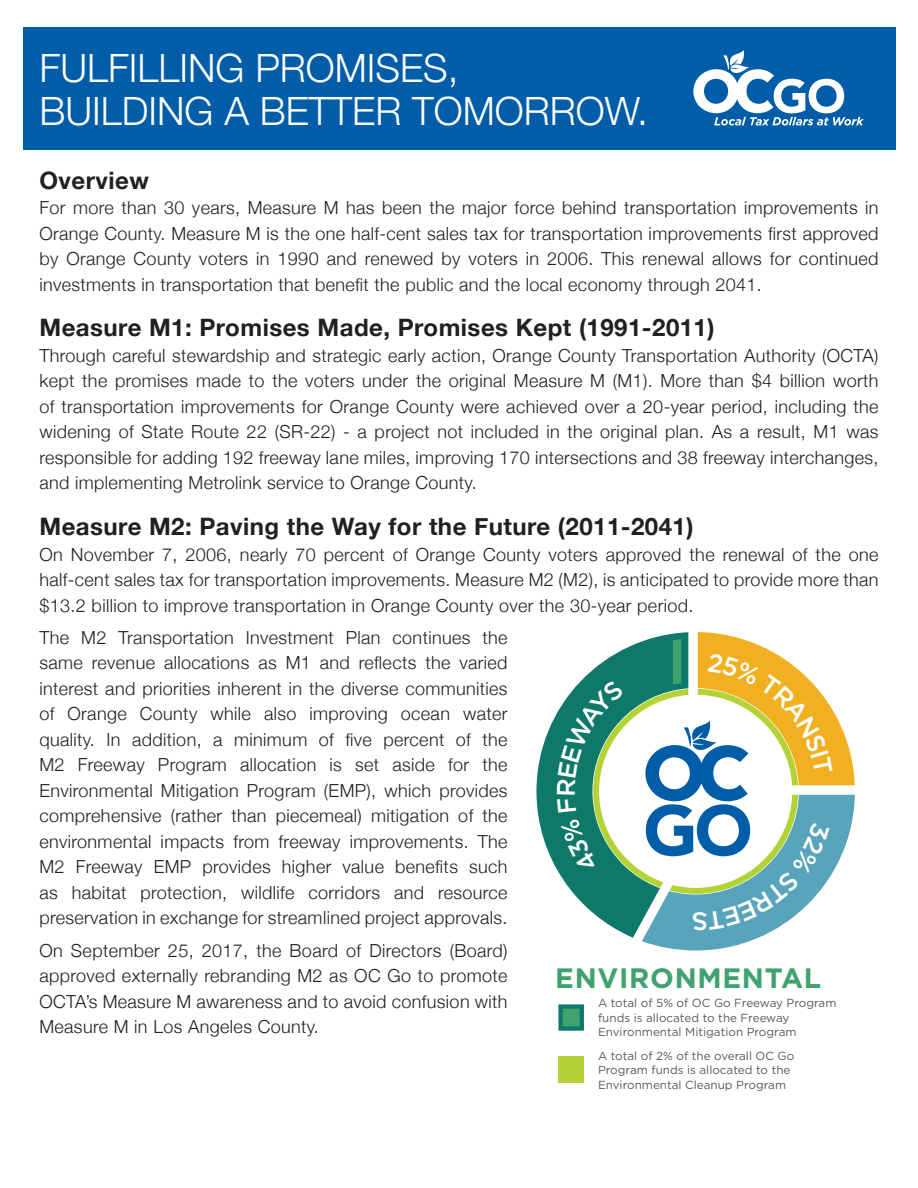
<style>
.page{position:relative;width:918px;height:1188px;background:#fff}
.page>*{position:absolute;margin:0;border:0;box-sizing:border-box;transform-origin:0 0}
.t1{font:300 39px/43.5px "Helvetica Neue";color:#fff}
.t2{font:700 28.05px "Gotham HTF";letter-spacing:.025em;color:#40a26f}
.t3{font:700 24px "Helvetica Neue";letter-spacing:.02em;color:#231f20}
.t4{font:300 18px/25.5px "Helvetica Neue";letter-spacing:.02em;color:#231f20;text-align:justify}
.t5{font:11.7px/14.5px "Gotham HTF";color:#58595b}
</style>
<div class="page">
<div style="left:23px;top:27px;width:872px;height:123px;background:#015da7"></div>
<svg style="left:693px;top:50px;width:171px;height:76px"></svg>
<svg style="left:536px;top:713px;width:21px;height:157px;fill:#0e7969"></svg>
<svg style="left:558px;top:1004px;width:26px;height:27px"></svg>
<div style="left:558px;top:1057px;width:26px;height:26px;background:#b2d236"></div>
<svg style="left:557px;top:632px;width:298px;height:319px"></svg>
<h1 class="t1" style="left:39px;top:44px;width:610px">FULFILLING PROMISES,<br>BUILDING A BETTER TOMORROW.</h1>
<h2 class="t3" style="left:39px;top:161px;width:111px">Overview</h2>
<h3 class="t4" style="left:39px;top:194px;width:841px">For more than 30 years, Measure M has been the major force behind transportation improvements in Orange County. Measure M is the one half-cent sales tax for transportation improvements first approved by Orange County voters in 1990 and renewed by voters in 2006. This renewal allows for continued investments in transportation that benefit the public and the local economy through 2041.</h3>
<h2 class="t3" style="left:39px;top:309px;width:677px">Measure M1: Promises Made, Promises Kept (1991-2011)</h2>
<h3 class="t4" style="left:39px;top:342px;width:841px">Through careful stewardship and strategic early action, Orange County Transportation Authority (OCTA) kept the promises made to the voters under the original Measure M (M1). More than $4 billion worth of transportation improvements for Orange County were achieved over a 20-year period, including the widening of State Route 22 (SR-22) - a project not included in the original plan. As a result, M1 was responsible for adding 192 freeway lane miles, improving 170 intersections and 38 freeway interchanges, and implementing Metrolink service to Orange County.</h3>
<h2 class="t3" style="left:39px;top:508px;width:656px">Measure M2: Paving the Way for the Future (2011-2041)</h2>
<h3 class="t4" style="left:39px;top:540px;width:841px">On November 7, 2006, nearly 70 percent of Orange County voters approved the renewal of the one half-cent sales tax for transportation improvements. Measure M2 (M2), is anticipated to provide more than $13.2 billion to improve transportation in Orange County over the 30-year period.</h3>
<h3 class="t4" style="left:39px;top:624px;width:470px">The M2 Transportation Investment Plan continues the same revenue allocations as M1 and reflects the varied interest and priorities inherent in the diverse communities of Orange County while also improving ocean water quality. In addition, a minimum of five percent of the M2 Freeway Program allocation is set aside for the Environmental Mitigation Program (EMP), which provides comprehensive (rather than piecemeal) mitigation of the environmental impacts from freeway improvements. The M2 Freeway EMP provides higher value benefits such as habitat protection, wildlife corridors and resource preservation in exchange for streamlined project approvals.</h3>
<h3 class="t4" style="left:39px;top:936px;width:470px">On September 25, 2017, the Board of Directors (Board) approved externally rebranding M2 as OC Go to promote OCTA’s Measure M awareness and to avoid confusion with Measure M in Los Angeles County.</h3>
<p class="t2" style="left:555px;top:962px;width:267px">ENVIRONMENTAL</p>
<p class="t5" style="left:598px;top:995px;width:240px">A total of 5% of OC Go Freeway Program funds is allocated to the Freeway<br>Environmental Mitigation Program</p>
<p class="t5" style="left:598px;top:1048px;width:198px">A total of 2% of the overall OC Go<br>Program funds is allocated to the<br>Environmental Cleanup Program</p>
</div>
